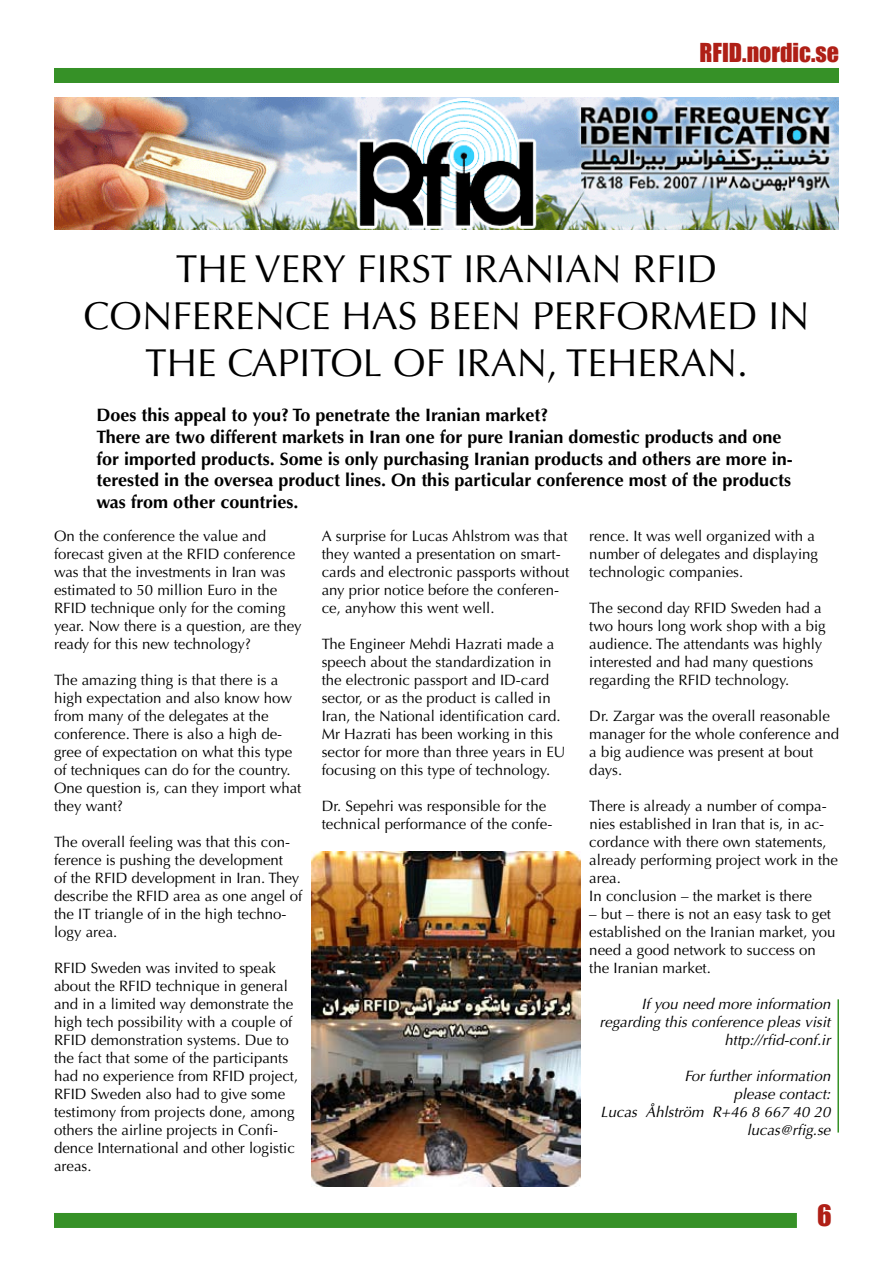
<style>
.page{position:relative;width:893px;height:1263px;background:#fff}
.page>*{position:absolute;margin:0;border:0;box-sizing:border-box;transform-origin:0 0}
.t1{font:39px/46.8px "Optima";color:#000;text-align:center}
.t2{font:24px "Impact";color:#af1f16}
.t3{font:700 18px/21.6px "Optima";color:#000}
.t4{font:15px/18px "Optima";color:#000}
.t5{font:italic 15px/18px "Optima";color:#000;text-align:right}
</style>
<div class="page">
<div style="left:54px;top:68px;width:785px;height:15px;background:#369127"></div>
<div style="left:54px;top:1213px;width:743px;height:15px;background:#369127"></div>
<img style="left:54px;top:98px;width:785px;height:132px">
<img style="left:312px;top:851px;width:269px;height:335px">
<hr style="left:837px;top:999px;width:2px;height:133px;background:#369127">
<h2 class="t2" style="left:700px;top:37px;width:141px">RFID.nordic.se</h2>
<h1 class="t1" style="left:83px;top:246px;width:719px">The very first I ran ian RFI D conference has been performed in the capitol of I ran, Teheran .</h1>
<p class="t3" style="left:96px;top:405px;width:698px">Does this appeal to you? To penetrate the Iranian market?<br>There are two different markets in Iran one for pure Iranian domestic products and one for imported products. Some is only purchasing Iranian products and others are more in&shy;terested in the oversea product lines. On this particular conference most of the products was from other countries.</p>
<p class="t4" style="left:54px;top:527px;width:249px">On the conference the value and forecast given at the RFI D conference was that the investments in I ran was estimated to 50 million Euro in the<br>RFI D technique only for the coming year. Now there is a question, are they ready for this new technology?</p>
<p class="t4" style="left:54px;top:671px;width:249px">The amazing thing is that there is a high expectation and also know how from many of the delegates at the conference. There is also a high de&shy;gree of expectation on what this type of techniques can do for the country.<br>One question is, can they import what they want?</p>
<p class="t4" style="left:54px;top:833px;width:250px">The overall feeling was that this con&shy;ference is pushing the development<br>of the RFI D development in I ran. They describe the RFI D area as one angel of the IT triangle of in the high techno&shy;logy area.</p>
<p class="t4" style="left:54px;top:959px;width:246px">RFI D Sweden was invited to speak about the RFI D technique in general and in a limited way demonstrate the high tech possibility with a couple of RFI D demonstration systems. Due to the fact that some of the participants had no experience from RFI D project, RFI D Sweden also had to give some testimony from projects done, among others the airline projects in Confi&shy;dence I nternational and other logistic areas.</p>
<p class="t4" style="left:322px;top:527px;width:249px">A surprise for Lucas Ahlstrom was that they wanted a presentation on smart&shy;cards and electronic passports without any prior notice before the conferen&shy;ce, anyhow this went well.</p>
<p class="t4" style="left:322px;top:635px;width:241px">The Engineer Mehdi Hazrati made a speech about the standardization in the electronic passport and I D-card sector, or as the product is called in<br>I ran, the National identification card.<br>Mr H azrati has been working in this sector for more than three years in EU focusing on this type of technology.</p>
<p class="t4" style="left:322px;top:797px;width:232px">Dr. Sepehri was responsible for the technical performance of the confe-</p>
<p class="t4" style="left:589px;top:527px;width:230px">rence. It was well organized with a number of delegates and displaying technologic companies.</p>
<p class="t4" style="left:589px;top:599px;width:238px">The second day RFI D Sweden had a two hours long work shop with a big audience. The attendants was highly interested and had many questions regarding the RFI D technology.</p>
<p class="t4" style="left:589px;top:707px;width:251px">Dr. Zargar was the overall reasonable manager for the whole conference and a big audience was present at bout days.</p>
<p class="t4" style="left:589px;top:797px;width:250px">There is already a number of compa&shy;nies established in I ran that is, in ac&shy;cordance with there own statements, already performing project work in the area.<br>I n conclusion – the market is there</p>
<p class="t4" style="left:589px;top:905px;width:248px">– but – there is not an easy task to get established on the I ranian market, you need a good network to success on the I ranian market.</p>
<p class="t5" style="left:600px;top:995px;width:232px">If you need more information regarding this conference pleas visit http://rfid-conf.ir</p>
<p class="t5" style="left:600px;top:1067px;width:232px">For further information<br>please contact:<br>Lucas Åhlström R+46 8 667 40 20 lucas@rfig.se</p>
</div>
